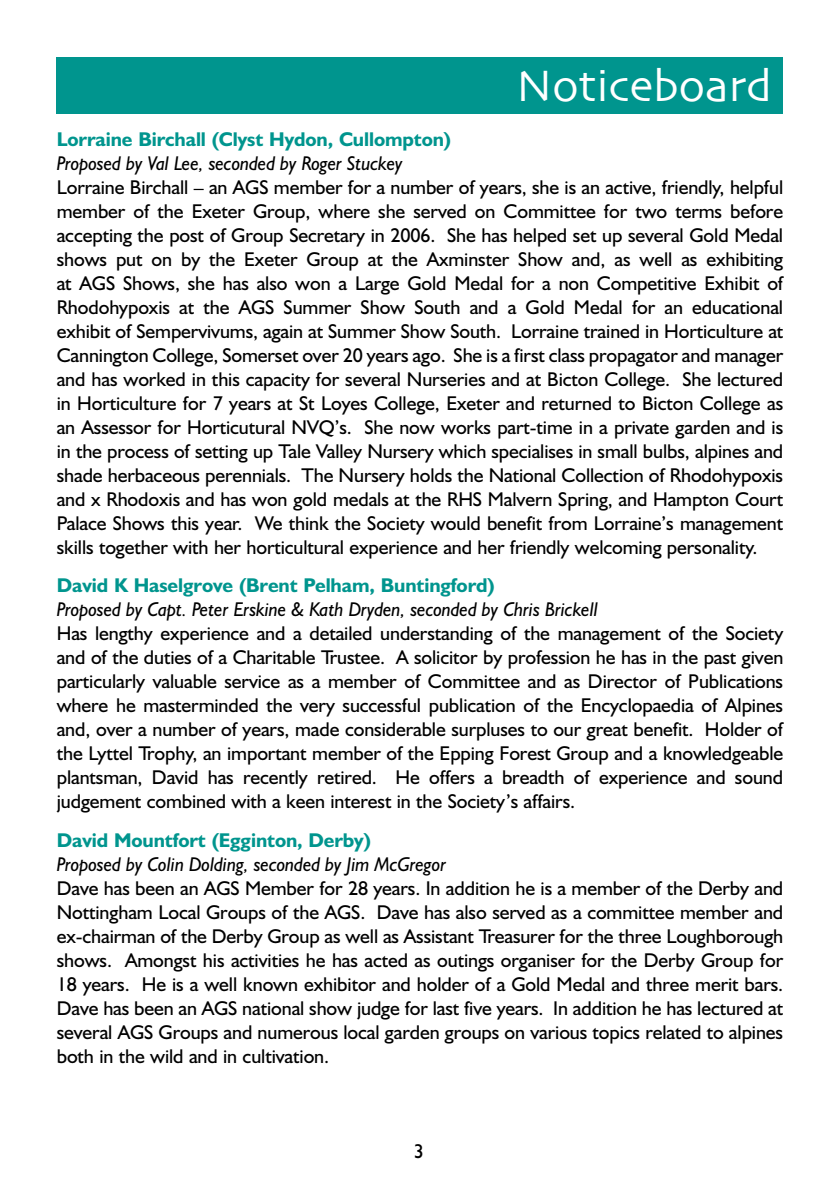
<style>
.page{position:relative;width:840px;height:1191px;background:#fff}
.page>*{position:absolute;margin:0;border:0;box-sizing:border-box;transform-origin:0 0}
.t1{font:46px "Skia";color:#fff}
.t2{font:20px/24px "Humanist 521 BT";letter-spacing:-.005em;color:#000;text-align:justify}
.t3{font:italic 20px "Humanist 521 BT";letter-spacing:-.005em;color:#000;scale:.95 1}
.t4{font:700 20px "Humanist 521 BT";letter-spacing:-.005em;color:#00958e}
</style>
<div class="page">
<div style="left:57px;top:57px;width:725px;height:56px;background:#00958e"></div>
<h1 class="t1" style="left:515px;top:59px;width:257px">Noticeboard</h1>
<p class="t4" style="left:57px;top:126px;width:396px">Lorraine Birchall (Clyst Hydon, Cullompton)</p>
<p class="t3" style="left:57px;top:151px;width:365px">Proposed by Val Lee, seconded by Roger Stuckey</p>
<p class="t2" style="left:57px;top:174px;width:727px">Lorraine Birchall – an AGS member for a number of years, she is an active, friendly, helpful member of the Exeter Group, where she served on Committee for two terms before accepting the post of Group Secretary in 2006. She has helped set up several Gold Medal shows put on by the Exeter Group at the Axminster Show and, as well as exhibiting at AGS Shows, she has also won a Large Gold Medal for a non Competitive Exhibit of Rhodohypoxis at the AGS Summer Show South and a Gold Medal for an educational exhibit of Sempervivums, again at Summer Show South. Lorraine trained in Horticulture at Cannington College, Somerset over 20 years ago. She is a first class propagator and manager and has worked in this capacity for several Nurseries and at Bicton College. She lectured in Horticulture for 7 years at St Loyes College, Exeter and returned to Bicton College as an Assessor for Horticutural NVQ’s. She now works part-time in a private garden and is in the process of setting up Tale Valley Nursery which specialises in small bulbs, alpines and shade herbaceous perennials. The Nursery holds the National Collection of Rhodohypoxis and x Rhodoxis and has won gold medals at the RHS Malvern Spring, and Hampton Court Palace Shows this year. We think the Society would benefit from Lorraine’s management skills together with her horticultural experience and her friendly welcoming personality.</p>
<p class="t4" style="left:57px;top:573px;width:439px">David K Haselgrove (Brent Pelham, Buntingford)</p>
<p class="t3" style="left:57px;top:597px;width:571px">Proposed by Capt. Peter Erskine &amp; Kath Dryden, seconded by Chris Brickell</p>
<p class="t2" style="left:57px;top:621px;width:727px">Has lengthy experience and a detailed understanding of the management of the Society and of the duties of a Charitable Trustee. A solicitor by profession he has in the past given particularly valuable service as a member of Committee and as Director of Publications where he masterminded the very successful publication of the Encyclopaedia of Alpines and, over a number of years, made considerable surpluses to our great benefit. Holder of the Lyttel Trophy, an important member of the Epping Forest Group and a knowledgeable plantsman, David has recently retired. He offers a breadth of experience and sound judgement combined with a keen interest in the Society’s affairs.</p>
<p class="t4" style="left:57px;top:827px;width:315px">David Mountfort (Egginton, Derby)</p>
<p class="t3" style="left:57px;top:851px;width:411px">Proposed by Colin Dolding, seconded by Jim McGregor</p>
<p class="t2" style="left:57px;top:875px;width:727px">Dave has been an AGS Member for 28 years. In addition he is a member of the Derby and Nottingham Local Groups of the AGS. Dave has also served as a committee member and ex-chairman of the Derby Group as well as Assistant Treasurer for the three Loughborough shows. Amongst his activities he has acted as outings organiser for the Derby Group for 18 years. He is a well known exhibitor and holder of a Gold Medal and three merit bars.<br>Dave has been an AGS national show judge for last five years. In addition he has lectured at several AGS Groups and numerous local garden groups on various topics related to alpines both in the wild and in cultivation.</p>
<p class="t2" style="left:414px;top:1138px;width:12px">3</p>
</div>
